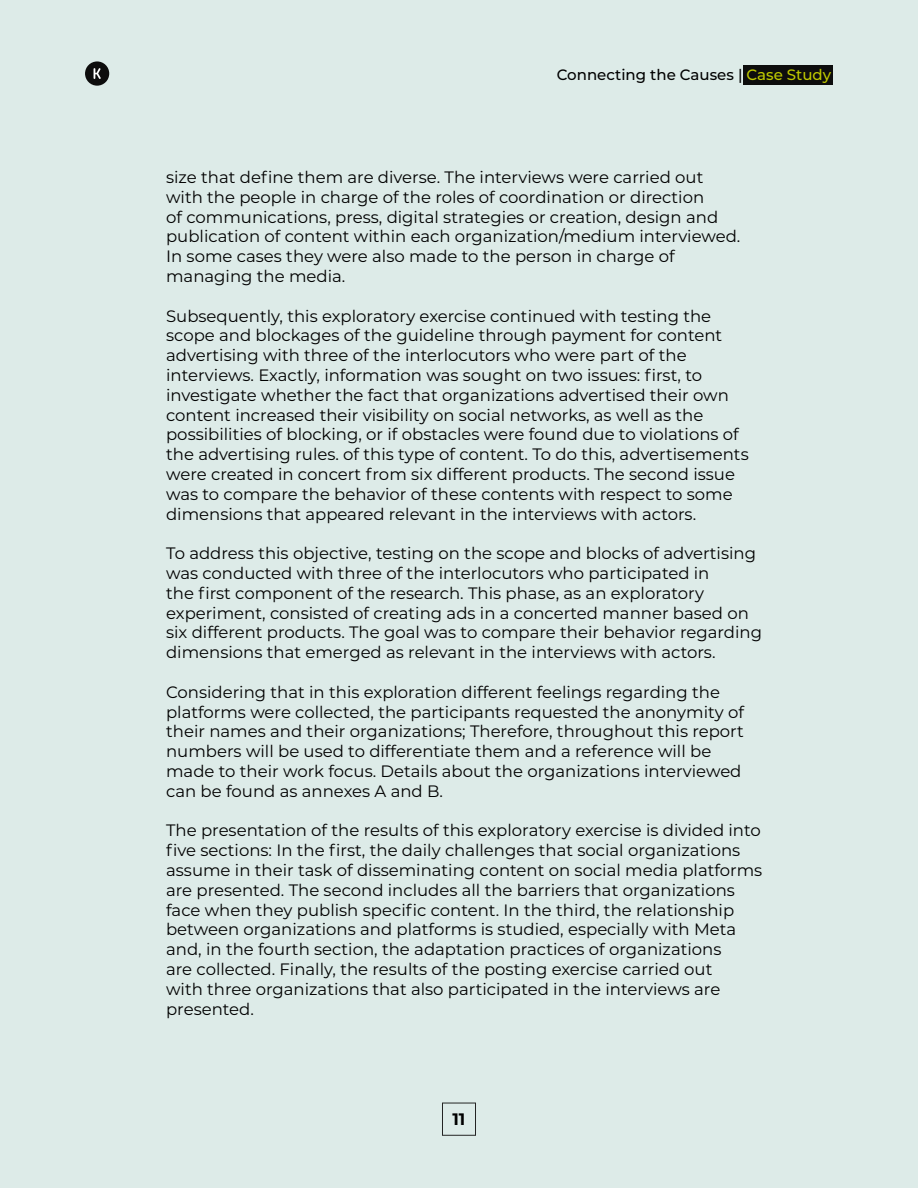
<style>
.page{position:relative;width:918px;height:1188px;background:#ddebe8}
.page>*{position:absolute;margin:0;border:0;box-sizing:border-box;transform-origin:0 0}
.t1{font:16.5px/19.8px "Montserrat";color:#000}
.t2{font:700 16.5px "Montserrat";color:#000}
.t3{font:500 15px "Montserrat";color:#000}
.s1{color:#bfc900}
</style>
<div class="page">
<div style="left:85px;top:61px;width:24px;height:25px;background:#0d0d0d;border-radius:50%"></div>
<svg style="left:94px;top:68px;width:7px;height:11px"></svg>
<div style="left:442px;top:1103px;width:34px;height:32px;border:1px solid #242424"></div>
<div style="left:744px;top:66px;width:89px;height:19px;background:#0d0d0d"></div>
<p class="t3" style="left:557px;top:64px;width:276px">Connecting the Causes | <span class="s1">Case Study</span></p>
<p class="t1" style="left:166px;top:167px;width:576px">size that define them are diverse. The interviews were carried out with the people in charge of the roles of coordination or direction<br>of communications, press, digital strategies or creation, design and publication of content within each organization/medium interviewed.<br>In some cases they were also made to the person in charge of managing the media.</p>
<p class="t1" style="left:166px;top:305px;width:584px">Subsequently, this exploratory exercise continued with testing the scope and blockages of the guideline through payment for content advertising with three of the interlocutors who were part of the interviews. Exactly, information was sought on two issues: first, to investigate whether the fact that organizations advertised their own content increased their visibility on social networks, as well as the possibilities of blocking, or if obstacles were found due to violations of the advertising rules. of this type of content. To do this, advertisements were created in concert from six different products. The second issue was to compare the behavior of these contents with respect to some dimensions that appeared relevant in the interviews with actors.</p>
<p class="t1" style="left:166px;top:543px;width:597px">To address this objective, testing on the scope and blocks of advertising was conducted with three of the interlocutors who participated in<br>the first component of the research. This phase, as an exploratory experiment, consisted of creating ads in a concerted manner based on six different products. The goal was to compare their behavior regarding dimensions that emerged as relevant in the interviews with actors.</p>
<p class="t1" style="left:166px;top:682px;width:579px">Considering that in this exploration different feelings regarding the platforms were collected, the participants requested the anonymity of their names and their organizations; Therefore, throughout this report numbers will be used to differentiate them and a reference will be made to their work focus. Details about the organizations interviewed can be found as annexes A and B.</p>
<p class="t1" style="left:166px;top:820px;width:598px">The presentation of the results of this exploratory exercise is divided into five sections: In the first, the daily challenges that social organizations assume in their task of disseminating content on social media platforms are presented. The second includes all the barriers that organizations face when they publish specific content. In the third, the relationship between organizations and platforms is studied, especially with Meta and, in the fourth section, the adaptation practices of organizations<br>are collected. Finally, the results of the posting exercise carried out<br>with three organizations that also participated in the interviews are presented.</p>
<p class="t2" style="left:453px;top:1107px;width:14px">11</p>
</div>
